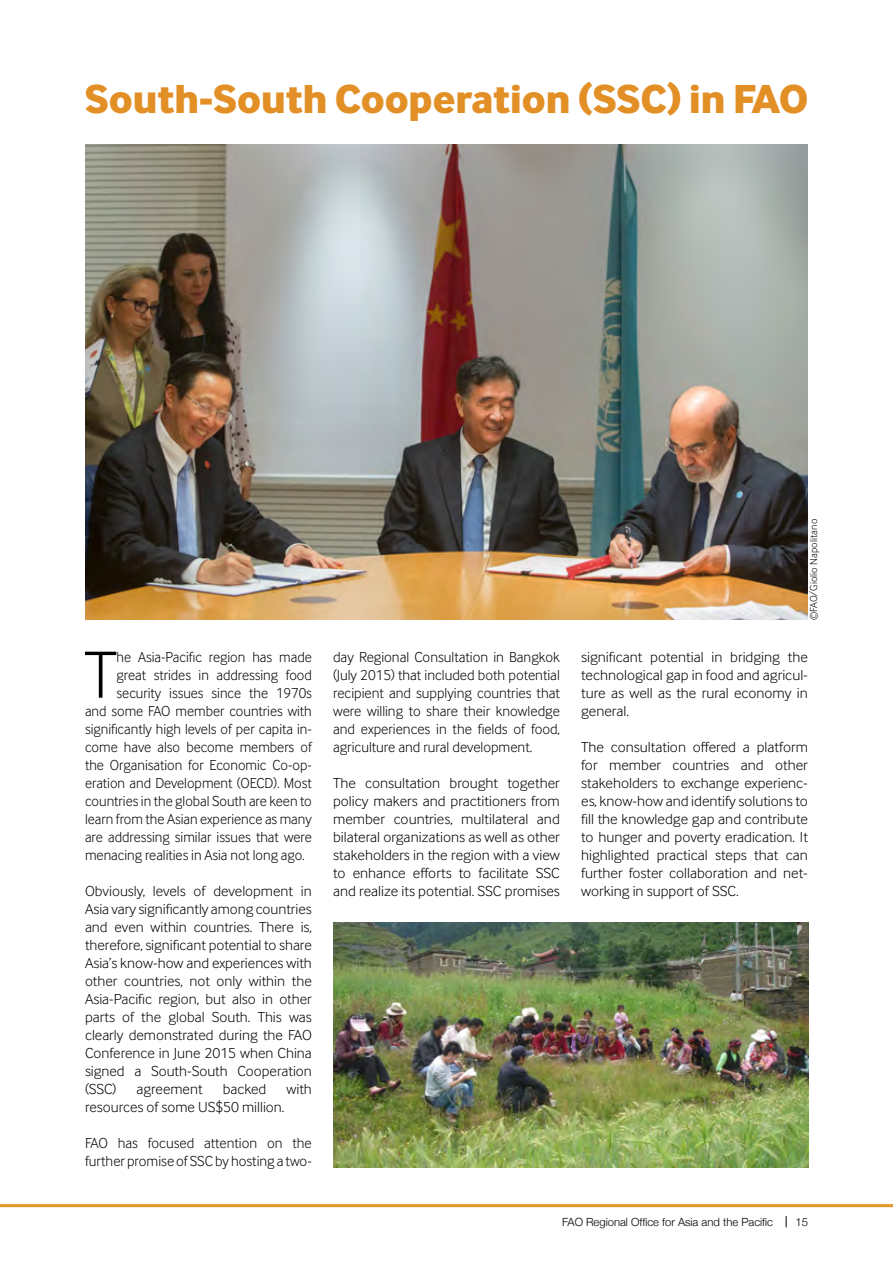
<style>
.page{position:relative;width:893px;height:1263px;background:#fff}
.page>*{position:absolute;margin:0;border:0;box-sizing:border-box;transform-origin:0 0}
.t1{font:300 69px "Inter Face Corp";color:#000}
.t2{font:42px "Inter Face Corp X Bold";color:#e28f26}
.t3{font:300 15px/18px "Inter Face Corp";color:#000;text-align:justify}
.t4{font:300 11.25px "Helvetica Neue";color:#000}
.t5{font:300 10.5px "Inter Face Corp";letter-spacing:.01em;color:#000}
</style>
<div class="page">
<hr style="left:0;top:1204px;width:893px;height:3px;background:#e39725">
<img style="left:85px;top:145px;width:723px;height:475px">
<img style="left:334px;top:923px;width:475px;height:244px">
<h2 class="t2" style="left:85px;top:74px;width:725px">South-South Cooperation (SSC) in FAO</h2>
<h1 class="t1" style="left:85px;top:636px;width:33px">T</h1>
<p class="t3" style="left:117px;top:648px;width:197px">he Asia-Pacific region has made</p>
<p class="t3" style="left:117px;top:666px;width:197px">great strides in addressing food</p>
<p class="t3" style="left:117px;top:684px;width:197px">security issues since the 1970s</p>
<p class="t3" style="left:85px;top:702px;width:228px">and some FAO member countries with</p>
<p class="t3" style="left:85px;top:720px;width:228px">significantly high levels of per capita in-</p>
<p class="t3" style="left:85px;top:738px;width:228px">come have also become members of</p>
<p class="t3" style="left:85px;top:756px;width:228px">the Organisation for Economic Co-op-</p>
<p class="t3" style="left:85px;top:774px;width:228px">eration and Development (OECD). Most</p>
<p class="t3" style="left:85px;top:792px;width:228px">countries in the global South are keen to</p>
<p class="t3" style="left:85px;top:810px;width:228px">learn from the Asian experience as many</p>
<p class="t3" style="left:85px;top:828px;width:228px">are addressing similar issues that were</p>
<p class="t3" style="left:85px;top:846px;width:221px">menacing realities in Asia not long ago.</p>
<p class="t3" style="left:85px;top:882px;width:228px">Obviously, levels of development in Asia vary significantly among countries and even within countries. There is, therefore, significant potential to share Asia’s know-how and experiences with other countries, not only within the Asia-Pacific region, but also in other parts of the global South. This was clearly demonstrated during the FAO Conference in June 2015 when China signed a South-South Cooperation (SSC)</p>
<p class="t3" style="left:137px;top:1080px;width:68px">agreement</p>
<p class="t3" style="left:223px;top:1080px;width:45px">backed</p>
<p class="t3" style="left:286px;top:1080px;width:27px">with</p>
<p class="t3" style="left:85px;top:1098px;width:201px">resources of some US$50 million.</p>
<p class="t3" style="left:85px;top:1134px;width:228px">FAO has focused attention on the further promise of SSC by hosting a two-</p>
<p class="t3" style="left:333px;top:648px;width:228px">day Regional Consultation in Bangkok (July 2015) that included both potential recipient and supplying countries that were willing to share their knowledge and experiences in the fields of food, agriculture and rural development.</p>
<p class="t3" style="left:333px;top:774px;width:228px">The consultation brought together policy makers and practitioners from member countries, multilateral and bilateral organizations as well as other stakeholders in the region with a view to enhance efforts to facilitate SSC and realize its potential. SSC promises</p>
<p class="t5" style="left:808px;top:620px;width:103px;rotate:-90deg">©FAO/Giolio Napolitano</p>
<p class="t3" style="left:581px;top:648px;width:228px">significant potential in bridging the technological gap in food and agricul&shy;ture as well as the rural economy in general.</p>
<p class="t3" style="left:581px;top:738px;width:228px">The consultation offered a platform for member countries and other stakeholders to exchange experienc&shy;es, know-how and identify solutions to fill the knowledge gap and contribute to hunger and poverty eradication. It highlighted practical steps that can further foster collaboration and net&shy;working in support of SSC.</p>
<p class="t4" style="left:562px;top:1213px;width:212px">FAO Regional Office for Asia and the Pacific</p>
<p class="t4" style="left:795px;top:1213px;width:14px">15</p>
</div>
